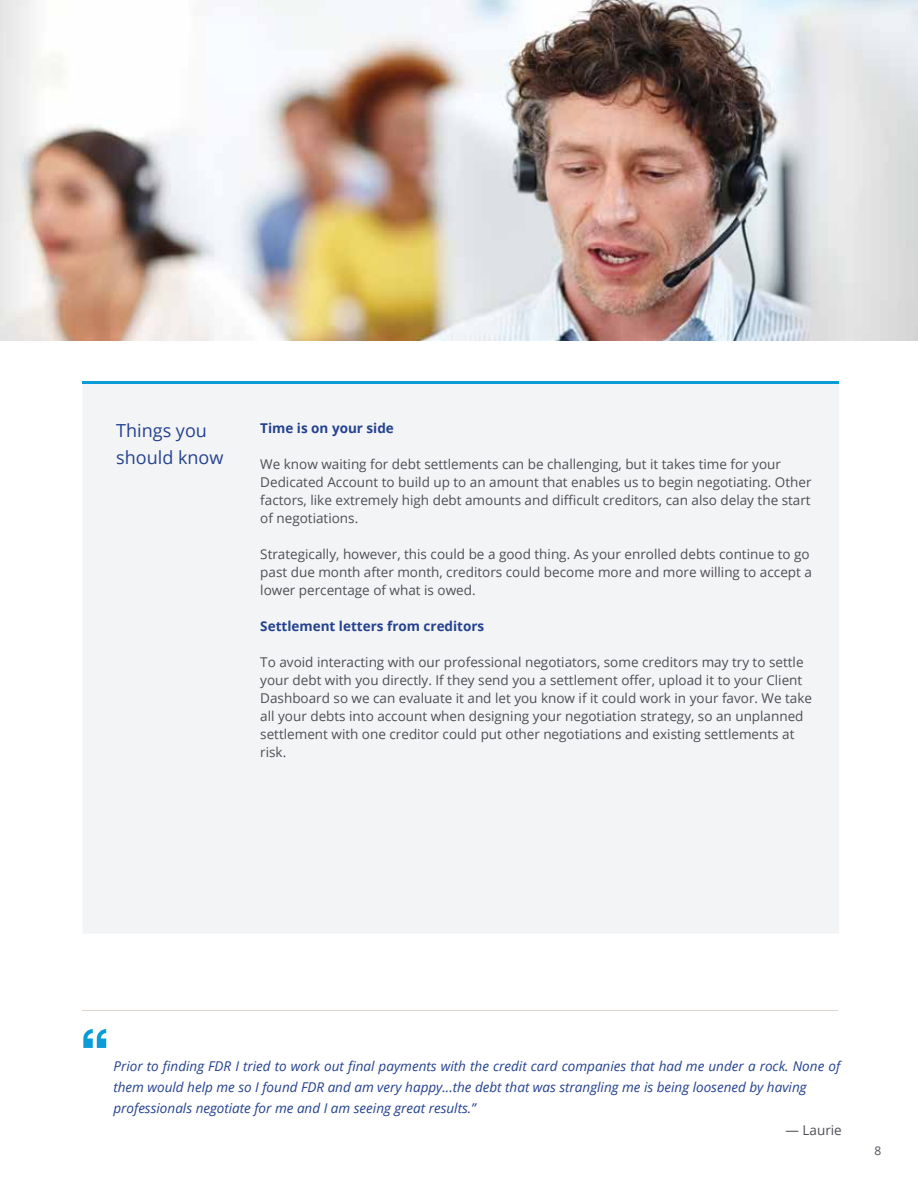
<style>
.page{position:relative;width:918px;height:1188px;background:#fff}
.page>*{position:absolute;margin:0;border:0;box-sizing:border-box;transform-origin:0 0}
.t1{font:18px/27px "Open Sans";color:#24428f}
.t2{font:13.5px/18px "Open Sans";color:#4f4e56}
.t3{font:italic 13.5px/21px "Open Sans";color:#24428f}
.t4{font:700 13.5px "Open Sans";color:#24428f}
.t5{font:12px "Open Sans";color:#4f4e56}
</style>
<div class="page">
<img style="left:0;top:0;width:918px;height:340px">
<div style="left:83px;top:384px;width:756px;height:549px;background:#f3f4f5"></div>
<hr style="left:82px;top:381px;width:170px;height:3px;background:#0b9bd7">
<hr style="left:252px;top:381px;width:587px;height:3px;background:#0b9bd7">
<hr style="left:82px;top:1010px;width:756px;height:1px;background:#ded4cc">
<svg style="left:83px;top:1029px;width:23px;height:19px"></svg>
<h1 class="t1" style="left:116px;top:417px;width:109px">Things you should know</h1>
<p class="t4" style="left:260px;top:419px;width:135px">Time is on your side</p>
<p class="t2" style="left:260px;top:455px;width:553px">We know waiting for debt settlements can be challenging, but it takes time for your Dedicated Account to build up to an amount that enables us to begin negotiating. Other factors, like extremely high debt amounts and difficult creditors, can also delay the start of negotiations.</p>
<p class="t2" style="left:260px;top:545px;width:553px">Strategically, however, this could be a good thing. As your enrolled debts continue to go past due month after month, creditors could become more and more willing to accept a lower percentage of what is owed.</p>
<p class="t4" style="left:260px;top:617px;width:226px">Settlement letters from creditors</p>
<p class="t2" style="left:260px;top:653px;width:553px">To avoid interacting with our professional negotiators, some creditors may try to settle your debt with you directly. If they send you a settlement offer, upload it to your Client Dashboard so we can evaluate it and let you know if it could work in your favor. We take all your debts into account when designing your negotiation strategy, so an unplanned settlement with one creditor could put other negotiations and existing settlements at risk.</p>
<p class="t3" style="left:113px;top:1056px;width:728px">Prior to finding FDR I tried to work out final payments with the credit card companies that had me under a rock. None of them would help me so I found FDR and am very happy...the debt that was strangling me is being loosened by having professionals negotiate for me and I am seeing great results.”</p>
<p class="t2" style="left:786px;top:1121px;width:58px">— Laurie</p>
<p class="t5" style="left:874px;top:1142px;width:8px">8</p>
</div>
